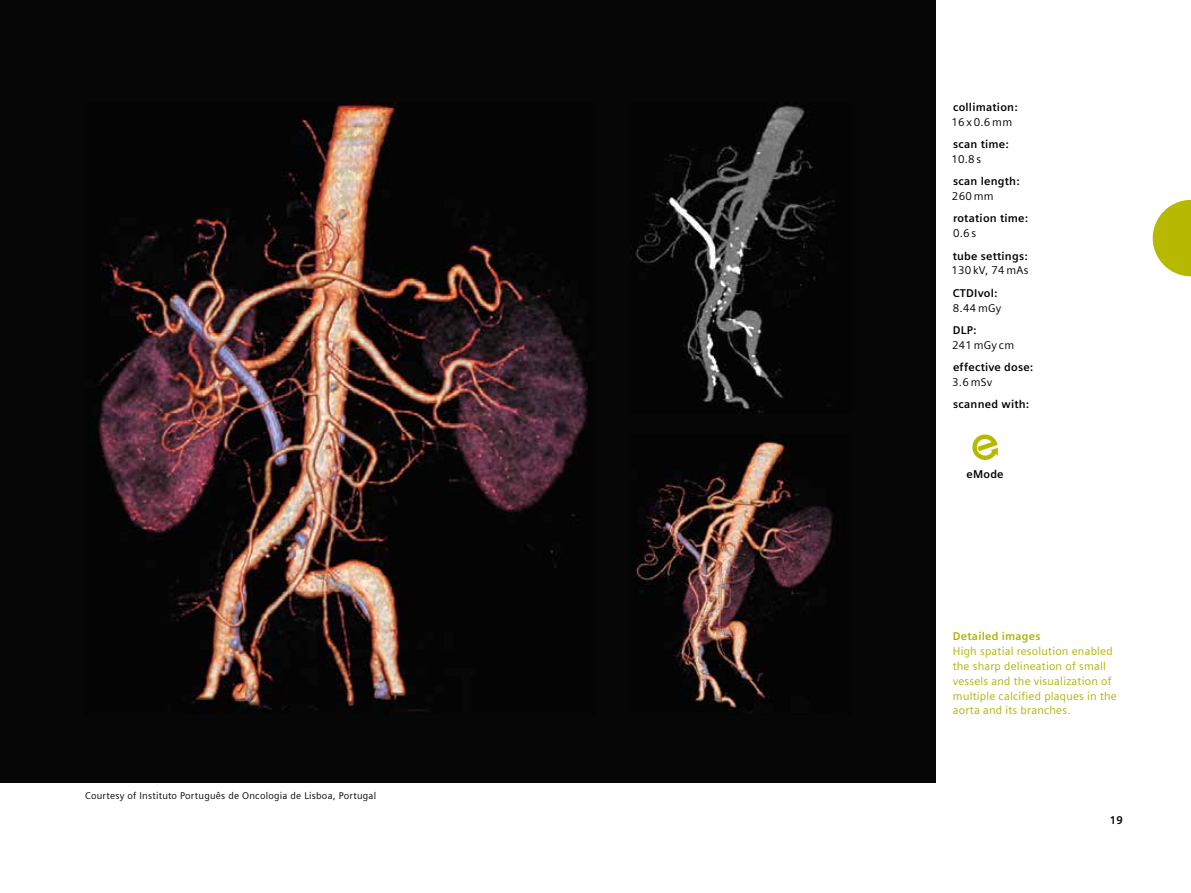
<style>
.page{position:relative;width:1191px;height:893px;background:#fff}
.page>*{position:absolute;margin:0;border:0;box-sizing:border-box;transform-origin:0 0}
.t1{font:11.25px/14.9px "Siemens Sans";letter-spacing:.02em;color:#aeb100}
.t2{font:700 11.25px "Siemens Sans";letter-spacing:.02em;color:#000}
.t3{font:11.25px "Siemens Sans";letter-spacing:.02em;color:#000}
.t4{font:700 11.25px "Siemens Sans";letter-spacing:.02em;color:#aeb100}
.t5{font:9.75px "Siemens Sans";letter-spacing:.025em;color:#000}
</style>
<div class="page">
<svg style="left:1152px;top:200px;width:39px;height:76px"></svg>
<div style="left:0;top:0;width:935px;height:782px;background:#060606"></div>
<img style="left:98px;top:102px;width:490px;height:610px">
<img style="left:635px;top:436px;width:198px;height:277px">
<img style="left:635px;top:105px;width:200px;height:308px">
<svg style="left:972px;top:434px;width:26px;height:26px"></svg>
<p class="t5" style="left:85px;top:791px;width:293px">Courtesy of Instituto Português de Oncologia de Lisboa, Portugal</p>
<p class="t2" style="left:953px;top:100px;width:66px">collimation:</p>
<p class="t3" style="left:951px;top:115px;width:62px">16 x 0.6 mm</p>
<p class="t2" style="left:953px;top:138px;width:57px">scan time:</p>
<p class="t3" style="left:951px;top:153px;width:31px">10.8 s</p>
<p class="t2" style="left:953px;top:175px;width:68px">scan length:</p>
<p class="t3" style="left:952px;top:190px;width:43px">260 mm</p>
<p class="t2" style="left:953px;top:212px;width:77px">rotation time:</p>
<p class="t3" style="left:953px;top:227px;width:25px">0.6 s</p>
<p class="t2" style="left:952px;top:249px;width:76px">tube settings:</p>
<p class="t3" style="left:951px;top:264px;width:79px">130 kV, 74 mAs</p>
<p class="t2" style="left:952px;top:286px;width:46px">CTDIvol:</p>
<p class="t3" style="left:953px;top:301px;width:50px">8.44 mGy</p>
<p class="t2" style="left:953px;top:324px;width:25px">DLP:</p>
<p class="t3" style="left:952px;top:339px;width:64px">241 mGy cm</p>
<p class="t2" style="left:953px;top:361px;width:82px">effective dose:</p>
<p class="t3" style="left:952px;top:376px;width:42px">3.6 mSv</p>
<p class="t2" style="left:953px;top:398px;width:77px">scanned with:</p>
<p class="t2" style="left:966px;top:467px;width:39px">eMode</p>
<p class="t4" style="left:953px;top:630px;width:89px">Detailed images</p>
<p class="t1" style="left:952px;top:644px;width:165px">High spatial resolution enabled the sharp delineation of small vessels and the visualization of multiple calcified plaques in the aorta and its branches.</p>
<p class="t2" style="left:1109px;top:814px;width:15px">19</p>
</div>
